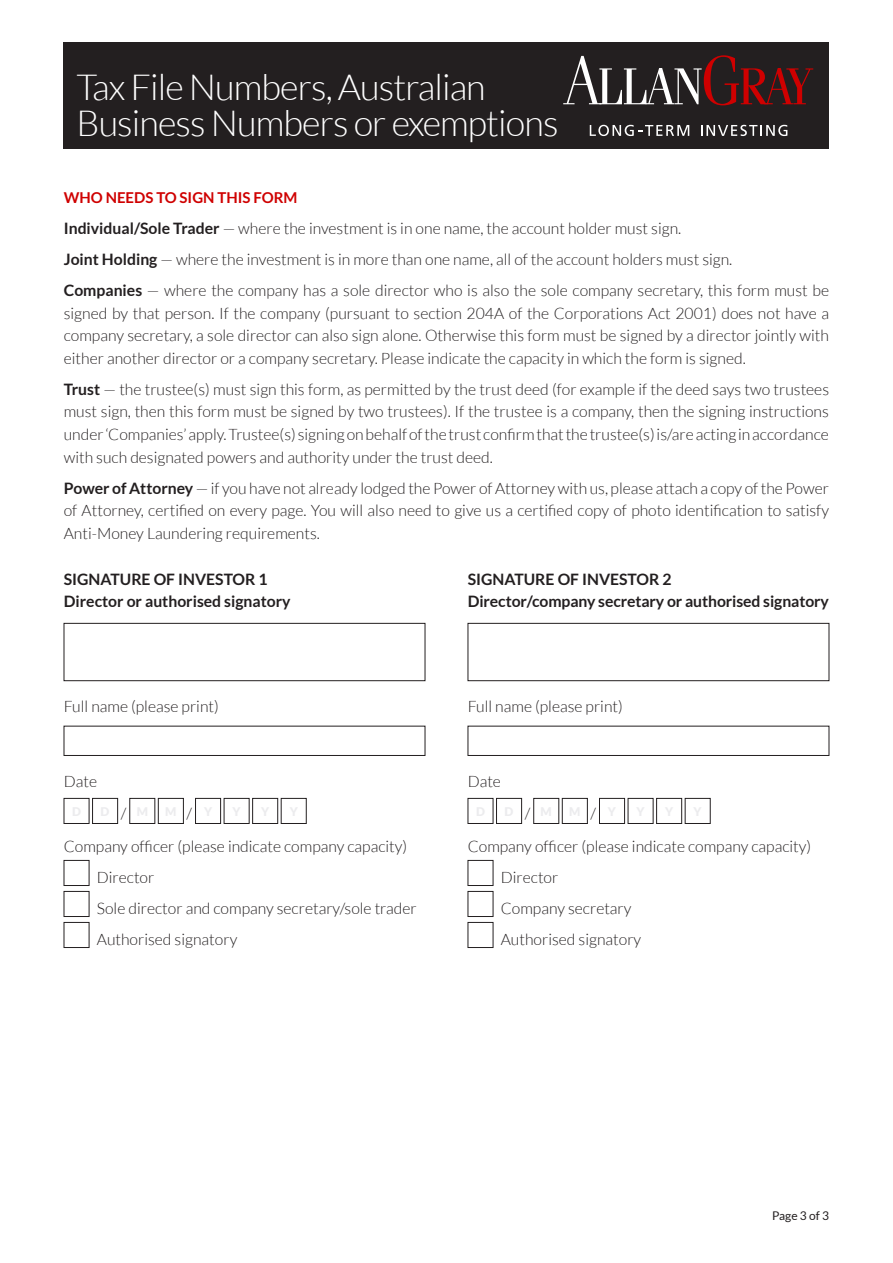
<style>
.page{position:relative;width:893px;height:1263px;background:#fff}
.page>*{position:absolute;margin:0;border:0;box-sizing:border-box;transform-origin:0 0}
.t1{font:300 36px/36px "Lato";letter-spacing:-.025em;color:#fff}
.t2{font:300 15.75px/31px "Lato";color:#231f20}
.t3{font:700 15.75px/22.5px "Lato";color:#231f20}
.t4{font:700 15px "Lato";color:#cf0000}
.t5{font:12px "Lato";color:#231f20}
.s1{font-weight:700}
</style>
<div class="page">
<div style="left:64px;top:43px;width:765px;height:106px;background:#231f20"></div>
<svg style="left:563px;top:55px;width:250px;height:50px"></svg>
<svg style="left:590px;top:125px;width:99px;height:11px"></svg>
<svg style="left:701px;top:125px;width:86px;height:11px"></svg>
<div style="left:64px;top:623px;width:361px;height:58px;border:1px solid #231f20"></div>
<div style="left:64px;top:726px;width:361px;height:30px;border:1px solid #231f20"></div>
<div style="left:64px;top:798px;width:25px;height:26px;border:1px solid #231f20"></div>
<div style="left:92px;top:798px;width:26px;height:26px;border:1px solid #231f20"></div>
<div style="left:130px;top:798px;width:25px;height:26px;border:1px solid #231f20"></div>
<div style="left:158px;top:798px;width:26px;height:26px;border:1px solid #231f20"></div>
<div style="left:195px;top:798px;width:26px;height:26px;border:1px solid #231f20"></div>
<div style="left:224px;top:798px;width:25px;height:26px;border:1px solid #231f20"></div>
<div style="left:252px;top:798px;width:26px;height:26px;border:1px solid #231f20"></div>
<div style="left:281px;top:798px;width:25px;height:26px;border:1px solid #231f20"></div>
<div style="left:64px;top:860px;width:25px;height:26px;border:1px solid #231f20"></div>
<div style="left:64px;top:891px;width:25px;height:26px;border:1px solid #231f20"></div>
<div style="left:64px;top:922px;width:25px;height:26px;border:1px solid #231f20"></div>
<div style="left:468px;top:623px;width:361px;height:58px;border:1px solid #231f20"></div>
<div style="left:468px;top:726px;width:361px;height:30px;border:1px solid #231f20"></div>
<div style="left:468px;top:798px;width:25px;height:26px;border:1px solid #231f20"></div>
<div style="left:496px;top:798px;width:26px;height:26px;border:1px solid #231f20"></div>
<div style="left:533px;top:798px;width:26px;height:26px;border:1px solid #231f20"></div>
<div style="left:562px;top:798px;width:26px;height:26px;border:1px solid #231f20"></div>
<div style="left:599px;top:798px;width:26px;height:26px;border:1px solid #231f20"></div>
<div style="left:628px;top:798px;width:25px;height:26px;border:1px solid #231f20"></div>
<div style="left:656px;top:798px;width:26px;height:26px;border:1px solid #231f20"></div>
<div style="left:685px;top:798px;width:25px;height:26px;border:1px solid #231f20"></div>
<div style="left:468px;top:860px;width:25px;height:26px;border:1px solid #231f20"></div>
<div style="left:468px;top:891px;width:25px;height:26px;border:1px solid #231f20"></div>
<div style="left:468px;top:922px;width:25px;height:26px;border:1px solid #231f20"></div>
<h1 class="t1" style="left:77px;top:69px;width:483px">Tax File Numbers, Australian<br>Business Numbers or exemptions</h1>
<p class="t4" style="left:64px;top:189px;width:235px">WHO NEEDS TO SIGN THIS FORM</p>
<p class="t2" style="left:64px;top:213px;width:767px"><span class="s1">Individual/Sole Trader</span> — where the investment is in one name, the account holder must sign.<br><span class="s1">Joint Holding</span> — where the investment is in more than one name, all of the account holders must sign.<br><span class="s1">Companies</span> — where the company has a sole director who is also the sole company secretary, this form must be</p>
<p class="t2" style="left:64px;top:302px;width:767px;line-height:22.5px;text-align:justify">signed by that person. If the company (pursuant to section 204A of the Corporations Act 2001) does not have a company secretary, a sole director can also sign alone. Otherwise this form must be signed by a director jointly with either another director or a company secretary. Please indicate the capacity in which the form is signed.</p>
<p class="t2" style="left:64px;top:378px;width:767px;line-height:22.5px;text-align:justify"><span class="s1">Trust</span> — the trustee(s) must sign this form, as permitted by the trust deed (for example if the deed says two trustees must sign, then this form must be signed by two trustees). If the trustee is a company, then the signing instructions under ‘Companies’ apply. Trustee(s) signing on behalf of the trust confirm that the trustee(s) is/are acting in accordance with such designated powers and authority under the trust deed.</p>
<p class="t2" style="left:64px;top:477px;width:767px;line-height:22.5px;text-align:justify"><span class="s1">Power of Attorney</span> — if you have not already lodged the Power of Attorney with us, please attach a copy of the Power of Attorney, certified on every page. You will also need to give us a certified copy of photo identification to satisfy Anti-Money Laundering requirements.</p>
<p class="t3" style="left:64px;top:568px;width:228px">SIGNATURE OF INVESTOR 1<br>Director or authorised signatory</p>
<p class="t3" style="left:468px;top:568px;width:363px">SIGNATURE OF INVESTOR 2<br>Director/company secretary or authorised signatory</p>
<p class="t2" style="left:64px;top:691px;width:157px">Full name (please print)</p>
<p class="t2" style="left:468px;top:691px;width:157px">Full name (please print)</p>
<p class="t2" style="left:64px;top:765px;width:35px">Date</p>
<p class="t2" style="left:468px;top:765px;width:35px">Date</p>
<p class="t2" style="left:97px;top:830px;width:321px;text-indent:-33px">Company officer (please indicate company capacity)<br>Director<br>Sole director and company secretary/sole trader Authorised signatory</p>
<p class="t2" style="left:501px;top:830px;width:312px;text-indent:-33px">Company officer (please indicate company capacity)<br>Director<br>Company secretary<br>Authorised signatory</p>
<p class="t5" style="left:772px;top:1209px;width:59px">Page 3 of 3</p>
</div>
